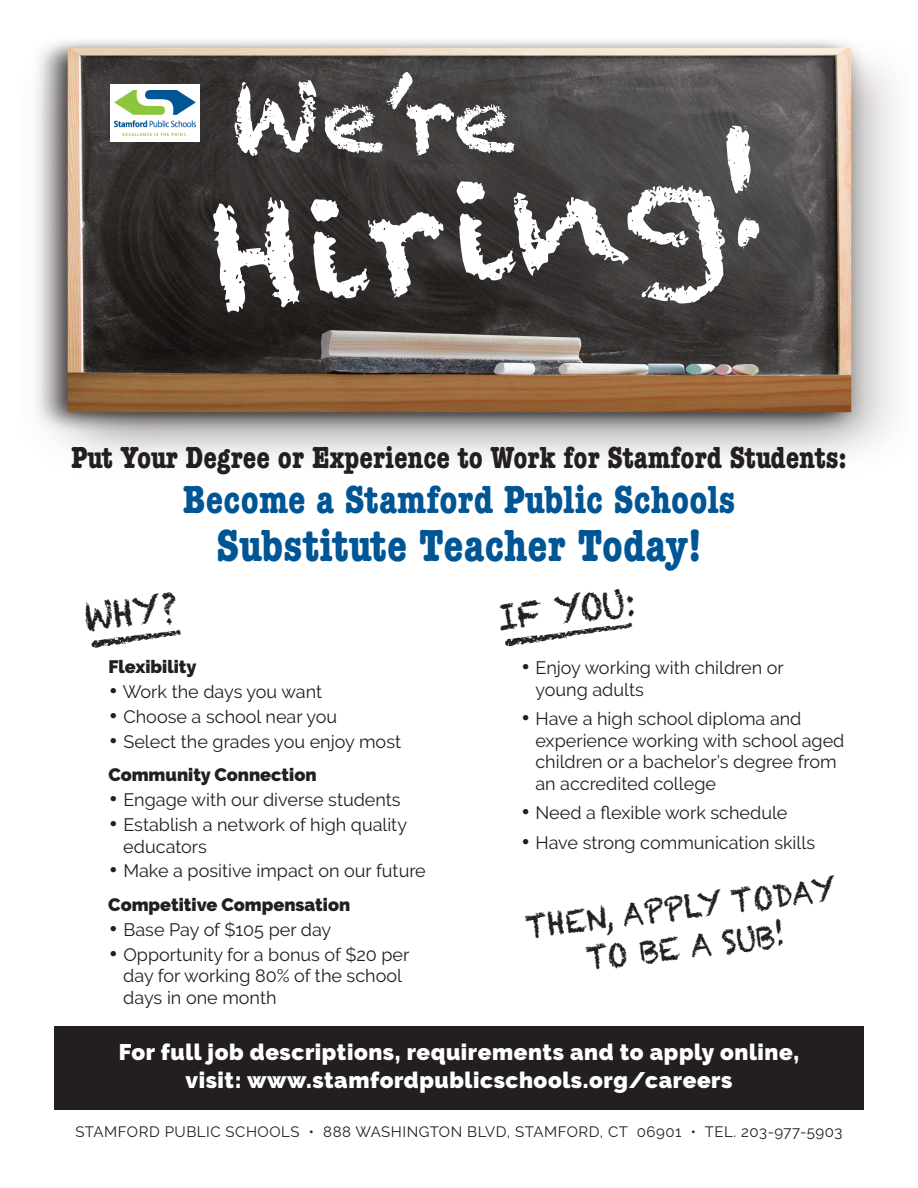
<style>
.page{position:relative;width:918px;height:1188px;background:#fff}
.page>*{position:absolute;margin:0;border:0;box-sizing:border-box;transform-origin:0 0}
.t1{font:141px "Chalkduster";color:#fff;scale:1.1 1}
.t2{font:90px "Chalkduster";color:#fff;scale:1.1 1}
.t3{font:700 condensed 46.5px "American Typewriter";letter-spacing:.005em;color:#005594}
.t4{font:45px "Chalkduster";color:#231f20;scale:1.1 1}
.t5{font:700 condensed 40.5px "American Typewriter";letter-spacing:.005em;color:#005594}
.t6{font:36px "Chalkduster";color:#231f20;scale:.9 1}
.t7{font:700 condensed 31.5px "American Typewriter";color:#231f20}
.t8{font:31.5px/39px "Chalkduster";color:#231f20;text-align:center;scale:.9 1}
.t9{font:31.5px "Chalkduster";color:#231f20;scale:1.1 1}
.t10{font:900 22.5px/28.5px "Raleway";letter-spacing:.025em;color:#fff;text-align:center}
.t11{font:18px/21.8px "Raleway";color:#231f20}
.t12{font:900 18px "Raleway";color:#231f20}
.t13{font:15px "Raleway";letter-spacing:.035em;color:#231f20}
.s1{font-size:37.5px}
.s2{font-size:31.5px}
.s3{font-size:45px}
.s4{font-size:25.5px}
.s5{font-size:18px}
.s6{font-size:30px}
.s7{font-weight:900}
</style>
<div class="page">
<div style="left:54px;top:1027px;width:810px;height:83px;background:#231f20"></div>
<img style="left:36px;top:40px;width:861px;height:419px">
<div style="left:110px;top:84px;width:89px;height:58px;background:#fff"></div>
<img style="left:115px;top:90px;width:80px;height:46px">
<h2 class="t2" style="left:230px;top:66px;width:260px">We’re</h2>
<h1 class="t1" style="left:200px;top:180px;width:517px;rotate:-7deg">Hiring!</h1>
<h3 class="t7" style="left:71px;top:433px;width:777px">Put Your Degree or Experience to Work for Stamford Students:</h3>
<h3 class="t5" style="left:183px;top:468px;width:554px">Become a Stamford Public Schools</h3>
<h3 class="t3" style="left:216px;top:509px;width:487px">Substitute Teacher Today!</h3>
<h3 class="t6" style="left:82px;top:597px;width:106px;rotate:-7deg">WHY?</h3>
<h3 class="t6" style="left:496px;top:597px;width:155px;rotate:-7deg">IF YOU:</h3>
<h3 class="t4" style="left:86px;top:599px;width:85px;rotate:-7deg">_<span class="s1">_</span><span class="s2">_</span><sub>.</sub></h3>
<h3 class="t9" style="left:501px;top:610px;width:119px;rotate:-7deg"><span class="s3">_</span><span class="s1">_</span>__<span class="s4">_</span><span class="s5">.</span></h3>
<p class="t11" style="left:535px;top:657px;width:250px;text-indent:-15px"><span class="s6">•</span> enjoy working with children or young adults</p>
<p class="t11" style="left:535px;top:708px;width:311px;text-indent:-15px"><span class="s6">•</span> have a high school diploma and experience working with school aged children or a bachelor’s degree from an accredited college</p>
<p class="t11" style="left:520px;top:802px;width:269px"><span class="s6">•</span> need a flexible work schedule</p>
<p class="t11" style="left:520px;top:831px;width:296px"><span class="s6">•</span> have strong communication skills</p>
<p class="t12" style="left:108px;top:657px;width:90px">Flexibility</p>
<p class="t11" style="left:108px;top:681px;width:215px"><span class="s6">•</span> Work the days you want</p>
<p class="t11" style="left:108px;top:706px;width:230px"><span class="s6">•</span> choose a school near you</p>
<p class="t11" style="left:108px;top:724px;width:294px;line-height:33.8px"><span class="s6">•</span> Select the grades you enjoy most<br><span class="s7">Community Connection</span></p>
<p class="t11" style="left:108px;top:789px;width:294px"><span class="s6">•</span> engage with our diverse students</p>
<p class="t11" style="left:123px;top:814px;width:285px;text-indent:-15px"><span class="s6">•</span> establish a network of high quality educators</p>
<p class="t11" style="left:108px;top:854px;width:319px;line-height:33.8px"><span class="s6">•</span> make a positive impact on our future<br><span class="s7">Competitive Compensation</span></p>
<p class="t11" style="left:108px;top:919px;width:225px"><span class="s6">•</span> base Pay of $105 per day</p>
<p class="t11" style="left:123px;top:943px;width:288px;text-indent:-15px"><span class="s6">•</span> opportunity for a bonus of $20 per day for working 80% of the school days in one month</p>
<h3 class="t8" style="left:523px;top:907px;width:349px;rotate:-7deg">THEN, APPLY TODAY<br>TO BE A SUB!</h3>
<p class="t10" style="left:119px;top:1038px;width:682px">For full job descriptions, requirements and to apply online, visit: www.stamfordpublicschools.org/careers</p>
<p class="t13" style="left:75px;top:1123px;width:769px">Stamford Public SchoolS • 888 WaShington blvd, Stamford, ct 06901 • tel. 203-977-5903</p>
</div>
